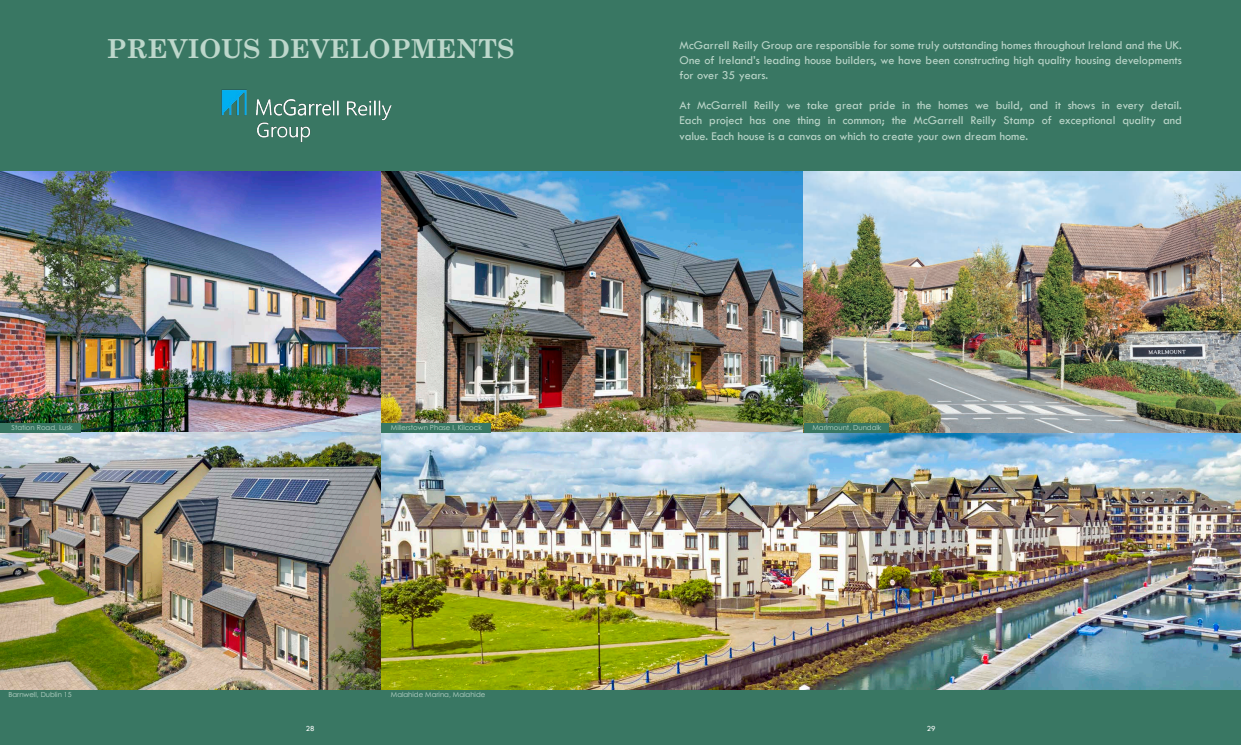
<style>
.page{position:relative;width:1241px;height:745px;background:#fff}
.page>*{position:absolute;margin:0;border:0;box-sizing:border-box;transform-origin:0 0}
.t1{font:700 26.25px "Century Schoolbook";color:#bdd7cb}
.t2{font:12.25px/14.7px "Tw Cen";color:#bdd7cb;text-align:justify}
.t3{font:7.88px "Tw Cen";color:#fff}
.t4{font:7px "Century Gothic";color:#bdd7cb}
</style>
<div class="page">
<div style="left:0;top:0;width:627px;height:744px;background:#397763"></div>
<div style="left:621px;top:0;width:619px;height:744px;background:#397763"></div>
<img style="left:0;top:171px;width:1240px;height:518px">
<img style="left:221px;top:89px;width:171px;height:54px">
<div style="left:0;top:422px;width:81px;height:10px;background:#397763"></div>
<div style="left:381px;top:422px;width:109px;height:10px;background:#397763"></div>
<div style="left:803px;top:422px;width:85px;height:10px;background:#397763"></div>
<p class="t1" style="left:106px;top:28px;width:409px">PREVIOUS DEVELOPMENTS</p>
<p class="t2" style="left:679px;top:38px;width:503px">McGarrell Reilly Group are responsible for some truly outstanding homes throughout Ireland and the UK.<br>One of Ireland’s leading house builders, we have been constructing high quality housing developments for over 35 years.</p>
<p class="t2" style="left:679px;top:98px;width:503px">At McGarrell Reilly we take great pride in the homes we build, and it shows in every detail.</p>
<p class="t2" style="left:679px;top:113px;width:503px">Each project has one thing in common; the McGarrell Reilly Stamp of exceptional quality and</p>
<p class="t2" style="left:679px;top:128px;width:350px">value. Each house is a canvas on which to create your own dream home.</p>
<p class="t4" style="left:12px;top:422px;width:63px">Station Road, Lusk</p>
<p class="t4" style="left:391px;top:422px;width:92px">Millerstown Phase I, Kilcock</p>
<p class="t4" style="left:812px;top:422px;width:70px">Marlmount, Dundalk</p>
<p class="t4" style="left:8px;top:689px;width:65px">Barnwell, Dublin 15</p>
<p class="t4" style="left:391px;top:689px;width:96px">Malahide Marina, Malahide</p>
<p class="t3" style="left:306px;top:723px;width:10px">28</p>
<p class="t3" style="left:926px;top:723px;width:10px">29</p>
</div>
